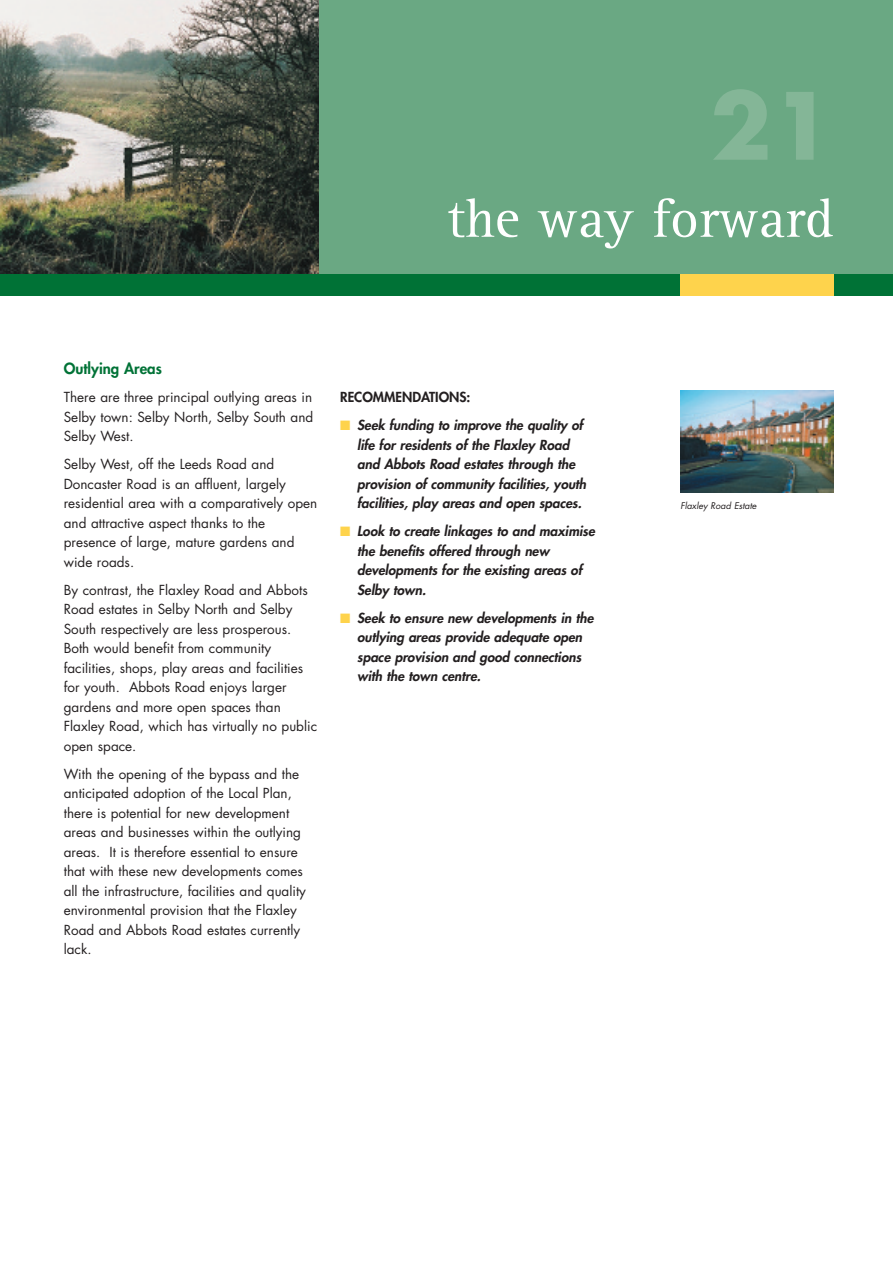
<style>
.page{position:relative;width:893px;height:1263px;background:#fff}
.page>*{position:absolute;margin:0;border:0;box-sizing:border-box;transform-origin:0 0}
.t1{font:700 90px "Futura";color:#84b697}
.t2{font:55.5px "Rotis Serif";color:#fff}
.t3{font:800 15px "Futura";color:#007236}
.t4{font:13.5px/19.5px "Futura";color:#231f20}
.t5{font:italic 800 13.5px/19.5px "Futura";color:#231f20}
.t6{font:800 13.5px "Futura";color:#231f20}
.t7{font:italic 9px "Futura";color:#231f20}
.s1{color:#fed34c}
</style>
<div class="page">
<div style="left:0;top:0;width:893px;height:275px;background:#6aa883"></div>
<img style="left:0;top:0;width:319px;height:275px">
<img style="left:680px;top:390px;width:153px;height:103px">
<div style="left:0;top:275px;width:893px;height:21px;background:#007236"></div>
<div style="left:680px;top:275px;width:153px;height:21px;background:#fed34c"></div>
<h1 class="t1" style="left:710px;top:85px;width:125px">21</h1>
<h2 class="t2" style="left:447px;top:200px;width:388px">the way forward</h2>
<p class="t3" style="left:64px;top:361px;width:100px">Outlying Areas</p>
<p class="t4" style="left:64px;top:389px;width:251px;text-align:justify">There are three principal outlying areas in Selby town: Selby North, Selby South and Selby West.</p>
<p class="t4" style="left:64px;top:456px;width:255px">Selby West, off the Leeds Road and Doncaster Road is an affluent, largely residential area with a comparatively open and attractive aspect thanks to the presence of large, mature gardens and wide roads.</p>
<p class="t4" style="left:64px;top:581px;width:255px">By contrast, the Flaxley Road and Abbots Road estates in Selby North and Selby South respectively are less prosperous.<br>Both would benefit from community facilities, shops, play areas and facilities for youth. Abbots Road enjoys larger gardens and more open spaces than Flaxley Road, which has virtually no public open space.</p>
<p class="t4" style="left:64px;top:765px;width:244px">With the opening of the bypass and the anticipated adoption of the Local Plan, there is potential for new development areas and businesses within the outlying areas. It is therefore essential to ensure that with these new developments comes all the infrastructure, facilities and quality environmental provision that the Flaxley Road and Abbots Road estates currently lack.</p>
<p class="t6" style="left:340px;top:391px;width:132px">RECOMMENDATIONS:</p>
<p class="t5" style="left:357px;top:416px;width:231px;text-indent:-17px"><span class="s1">■</span> Seek funding to improve the quality of life for residents of the Flaxley Road and Abbots Road estates through the provision of community facilities, youth facilities, play areas and open spaces.</p>
<p class="t5" style="left:357px;top:522px;width:239px;text-indent:-17px"><span class="s1">■</span> Look to create linkages to and maximise the benefits offered through new developments for the existing areas of<br>Selby town.</p>
<p class="t5" style="left:357px;top:609px;width:238px;text-indent:-17px"><span class="s1">■</span> Seek to ensure new developments in the outlying areas provide adequate open space provision and good connections with the town centre.</p>
<p class="t7" style="left:680px;top:501px;width:78px">Flaxley Road Estate</p>
</div>
